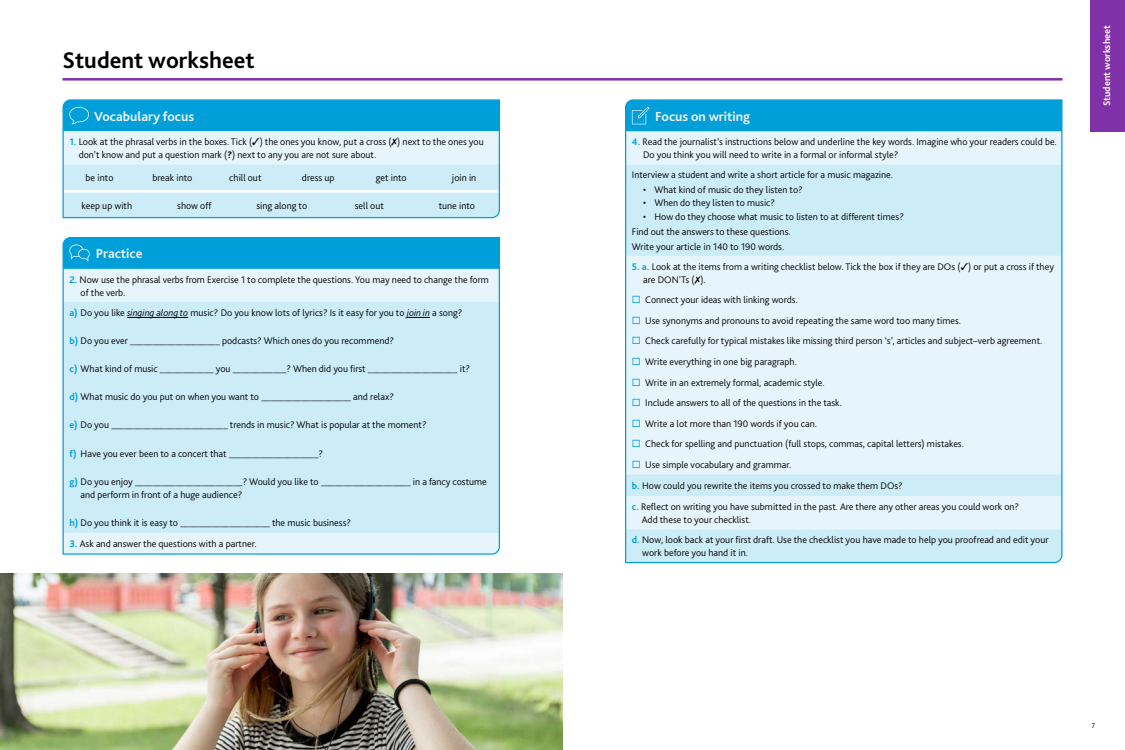
<style>
.page{position:relative;width:1125px;height:750px;background:#fff}
.page>*{position:absolute;margin:0;border:0;box-sizing:border-box;transform-origin:0 0}
.t1{font:700 23.75px "Bliss Pro";color:#000}
.t2{font:700 13.75px "Bliss Pro";color:#f2f1f0}
.t3{font:300 10px/13.1px "Bliss Pro";color:#000}
.t4{font:700 10px "Bliss Pro";color:#fff}
.t5{font:300 7.5px "Bliss Pro";color:#000}
.s1{font-weight:700;color:#009fda}
.s2{font-weight:700}
.s3{font-style:italic}
.s4{color:#009fda}
</style>
<div class="page">
<div style="left:1090px;top:0;width:35px;height:131px;background:#8031a7"></div>
<hr style="left:62px;top:78px;width:1000px;height:3px;background:#8031a7">
<svg style="left:62px;top:99px;width:438px;height:120px;background:#9cd9f0"></svg>
<svg style="left:62px;top:237px;width:438px;height:318px;background:#bae5f5"></svg>
<svg style="left:625px;top:99px;width:438px;height:465px;background:#ccebf7"></svg>
<img style="left:0;top:573px;width:562px;height:177px">
<h1 class="t1" style="left:62px;top:45px;width:194px">Student worksheet</h1>
<h2 class="t2" style="left:94px;top:108px;width:102px">Vocabulary focus</h2>
<p class="t3" style="left:79px;top:135px;width:407px;text-indent:-9px"><span class="s1">1.</span> Look at the phrasal verbs in the boxes. Tick (✓) the ones you know, put a cross (✗) next to the ones you don’t know and put a question mark (<span class="s2">?</span>) next to any you are not sure about.</p>
<p class="t3" style="left:86px;top:171px;width:29px">be into</p>
<p class="t3" style="left:153px;top:171px;width:41px">break into</p>
<p class="t3" style="left:229px;top:171px;width:34px">chill out</p>
<p class="t3" style="left:302px;top:171px;width:34px">dress up</p>
<p class="t3" style="left:376px;top:171px;width:33px">get into</p>
<p class="t3" style="left:452px;top:171px;width:26px">join in</p>
<p class="t3" style="left:82px;top:199px;width:52px">keep up with</p>
<p class="t3" style="left:177px;top:199px;width:36px">show off</p>
<p class="t3" style="left:256px;top:199px;width:52px">sing along to</p>
<p class="t3" style="left:355px;top:199px;width:31px">sell out</p>
<p class="t3" style="left:439px;top:199px;width:38px">tune into</p>
<h2 class="t2" style="left:96px;top:245px;width:48px">Practice</h2>
<p class="t3" style="left:81px;top:273px;width:410px;text-indent:-11px"><span class="s1">2.</span> Now use the phrasal verbs from Exercise 1 to complete the questions. You may need to change the form of the verb.</p>
<p class="t3" style="left:69px;top:306px;width:395px"><span class="s1">a)</span> Do you like <span class="s3">singing along to</span> music? Do you know lots of lyrics? Is it easy for you to <span class="s3">join in</span> a song?</p>
<p class="t3" style="left:69px;top:334px;width:326px"><span class="s1">b)</span> Do you ever ____________________ podcasts? Which ones do you recommend?</p>
<p class="t3" style="left:69px;top:362px;width:402px"><span class="s1">c)</span> What kind of music ____________ you ____________? When did you first ____________________ it?</p>
<p class="t3" style="left:69px;top:390px;width:326px"><span class="s1">d)</span> What music do you put on when you want to ____________________ and relax?</p>
<p class="t3" style="left:69px;top:418px;width:359px"><span class="s1">e)</span> Do you __________________________ trends in music? What is popular at the moment?</p>
<p class="t3" style="left:69px;top:446px;width:255px"><span class="s1">f)</span> Have you ever been to a concert that ____________________?</p>
<p class="t3" style="left:81px;top:475px;width:408px;text-indent:-11px"><span class="s1">g)</span> Do you enjoy ________________________? Would you like to ____________________ in a fancy costume and perform in front of a huge audience?</p>
<p class="t3" style="left:69px;top:516px;width:283px"><span class="s1">h)</span> Do you think it is easy to ____________________ the music business?</p>
<p class="t3" style="left:69px;top:537px;width:189px"><span class="s1">3.</span> Ask and answer the questions with a partner.</p>
<h2 class="t2" style="left:655px;top:108px;width:96px">Focus on writing</h2>
<p class="t3" style="left:643px;top:135px;width:415px;text-indent:-11px"><span class="s1">4.</span> Read the journalist’s instructions below and underline the key words. Imagine who your readers could be.<br>Do you think you will need to write in a formal or informal style?</p>
<p class="t3" style="left:632px;top:168px;width:263px">Interview a student and write a short article for a music magazine.</p>
<p class="t3" style="left:643px;top:183px;width:161px">• What kind of music do they listen to?</p>
<p class="t3" style="left:643px;top:196px;width:133px">• When do they listen to music?</p>
<p class="t3" style="left:632px;top:208px;width:274px;line-height:15px;text-indent:11px">• How do they choose what music to listen to at different times?<br>Find out the answers to these questions.<br>Write your article in 140 to 190 words.</p>
<p class="t3" style="left:643px;top:260px;width:412px;text-indent:-11px"><span class="s1">5. a.</span> Look at the items from a writing checklist below. Tick the box if they are DOs (✓) or put a cross if they are DON’Ts (✗).</p>
<p class="t3" style="left:632px;top:293px;width:168px"><span class="s4">◻</span> Connect your ideas with linking words.</p>
<p class="t3" style="left:632px;top:313px;width:331px"><span class="s4">◻</span> Use synonyms and pronouns to avoid repeating the same word too many times.</p>
<p class="t3" style="left:632px;top:334px;width:412px"><span class="s4">◻</span> Check carefully for typical mistakes like missing third person ‘s’, articles and subject–verb agreement.</p>
<p class="t3" style="left:632px;top:355px;width:167px"><span class="s4">◻</span> Write everything in one big paragraph.</p>
<p class="t3" style="left:632px;top:375px;width:194px"><span class="s4">◻</span> Write in an extremely formal, academic style.</p>
<p class="t3" style="left:632px;top:396px;width:212px"><span class="s4">◻</span> Include answers to all of the questions in the task.</p>
<p class="t3" style="left:632px;top:417px;width:187px"><span class="s4">◻</span> Write a lot more than 190 words if you can.</p>
<p class="t3" style="left:632px;top:437px;width:334px"><span class="s4">◻</span> Check for spelling and punctuation (full stops, commas, capital letters) mistakes.</p>
<p class="t3" style="left:632px;top:454px;width:389px;line-height:21px"><span class="s4">◻</span> Use simple vocabulary and grammar.<br><span class="s1">b.</span> How could you rewrite the items you crossed to make them DOs?<br><span class="s1">c.</span> Reflect on writing you have submitted in the past. Are there any other areas you could work on?</p>
<p class="t3" style="left:632px;top:510px;width:418px;line-height:20.1px;text-indent:10px">Add these to your checklist.<br><span class="s1">d.</span> Now, look back at your first draft. Use the checklist you have made to help you proofread and edit your</p>
<p class="t3" style="left:642px;top:546px;width:107px">work before you hand it in.</p>
<p class="t4" style="left:1101px;top:106px;width:82px;rotate:-90deg">Student worksheet</p>
<p class="t5" style="left:1092px;top:721px;width:5px">7</p>
</div>
